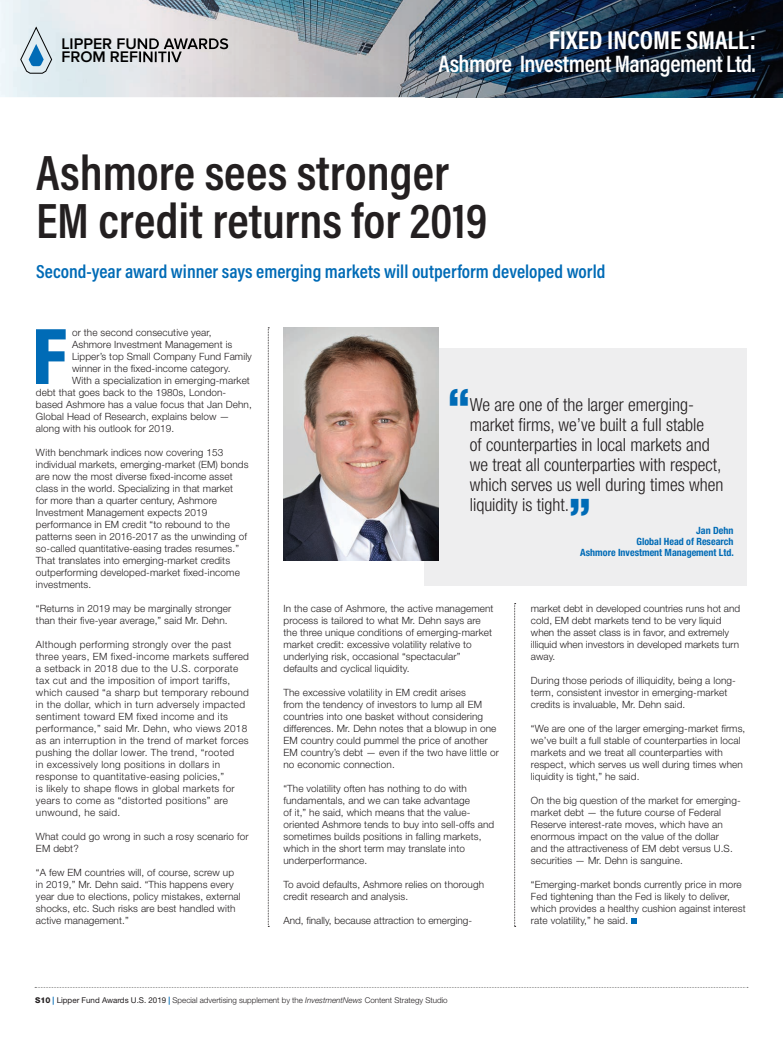
<style>
.page{position:relative;width:783px;height:1044px;background:#fff}
.page>*{position:absolute;margin:0;border:0;box-sizing:border-box;transform-origin:0 0}
.t1{font:900 81.1px "Acumin Pro Cond";color:#006bb6}
.t2{font:600 50px/48px "Acumin Pro Cond";color:#231f20}
.t3{font:900 condensed 45px "Helvetica Neue LT Std";color:#006bb6}
.t4{font:700 26px "Acumin Pro Cond";color:#fff}
.t5{font:600 24px "Acumin Pro Cond";letter-spacing:-.02em;color:#fff}
.t6{font:600 19px "Acumin Pro Cond";color:#006bb6}
.t7{font:300 condensed 18px/20px "Helvetica Neue LT Std";color:#231f20}
.t8{font:600 15.9px/13.1px "Proxima Nova";color:#000}
.t9{font:300 10px/12px "Helvetica Neue LT Std";letter-spacing:.01em;color:#231f20}
.t10{font:300 10px/12px "Helvetica Neue LT Std";letter-spacing:.03em;color:#231f20}
.t11{font:700 condensed 10px/11px "Helvetica Neue LT Std";color:#006bb6;text-align:right}
.t12{font:300 8px "Helvetica Neue LT Std";color:#231f20}
.s1{font-weight:800}
.s2{font-weight:700;color:#006bb6}
.s3{font-weight:400}
.s4{font-style:italic}
</style>
<div class="page">
<svg style="left:35px;top:987px;width:713px;height:1px"></svg>
<img style="left:0;top:0;width:140px;height:97px">
<img style="left:163px;top:97px;width:620px;height:1px">
<img style="left:63px;top:38px;width:77px;height:11px">
<img style="left:63px;top:51px;width:77px;height:11px">
<svg style="left:21px;top:27px;width:31px;height:47px"></svg>
<img style="left:140px;top:0;width:642px;height:97px">
<img style="left:140px;top:38px;width:88px;height:11px">
<img style="left:140px;top:51px;width:42px;height:11px">
<hr style="left:782px;top:0;width:1px;height:130px;background:#fff">
<svg style="left:631px;top:918px;width:6px;height:6px"></svg>
<svg style="left:268px;top:328px;width:1px;height:599px"></svg>
<svg style="left:514px;top:603px;width:2px;height:324px"></svg>
<div style="left:424px;top:348px;width:323px;height:238px;background:#eeeeef"></div>
<img style="left:283px;top:328px;width:156px;height:233px">
<h3 class="t8" style="left:61px;top:38px;width:169px">LIPPER FUND AWARDS<br>FROM REFINITIV</h3>
<h3 class="t4" style="left:549px;top:23px;width:209px">FIXED INCOME SMALL:</h3>
<h3 class="t5" style="left:439px;top:48px;width:319px">Ashmore Investment Management Ltd.</h3>
<h2 class="t2" style="left:36px;top:147px;width:453px">Ashmore sees stronger<br>EM credit returns for 2019</h2>
<h3 class="t6" style="left:36px;top:259px;width:571px">Second-year award winner says emerging markets will outperform developed world</h3>
<h1 class="t1" style="left:32px;top:303px;width:37px">F</h1>
<p class="t9" style="left:72px;top:326px;width:141px">or the second consecutive year,</p>
<p class="t9" style="left:72px;top:338px;width:162px">Ashmore Investment Management is</p>
<p class="t9" style="left:72px;top:350px;width:181px">Lipper’s top Small Company Fund Family</p>
<p class="t9" style="left:72px;top:362px;width:160px">winner in the fixed-income category.</p>
<p class="t9" style="left:72px;top:374px;width:179px">With a specialization in emerging-market</p>
<p class="t9" style="left:36px;top:386px;width:192px">debt that goes back to the 1980s, London-</p>
<p class="t9" style="left:36px;top:398px;width:217px">based Ashmore has a value focus that Jan Dehn,</p>
<p class="t9" style="left:36px;top:410px;width:195px">Global Head of Research, explains below —</p>
<p class="t9" style="left:36px;top:422px;width:140px">along with his outlook for 2019.</p>
<p class="t9" style="left:36px;top:446px;width:214px">With benchmark indices now covering 153 individual markets, emerging-market (EM) bonds are now the most diverse fixed-income asset class in the world. Specializing in that market<br>for more than a quarter century, Ashmore Investment Management expects 2019 performance in EM credit “to rebound to the patterns seen in 2016-2017 as the unwinding of so-called quantitative-easing trades resumes.” That translates into emerging-market credits outperforming developed-market fixed-income investments.</p>
<p class="t9" style="left:36px;top:602px;width:197px">“Returns in 2019 may be marginally stronger than their five-year average,” said Mr. Dehn.</p>
<p class="t10" style="left:36px;top:638px;width:215px">Although performing strongly over the past three years, EM fixed-income markets suffered a setback in 2018 due to the U.S. corporate tax cut and the imposition of import tariffs, which caused “a sharp but temporary rebound in the dollar, which in turn adversely impacted sentiment toward EM fixed income and its performance,” said Mr. Dehn, who views 2018 as an interruption in the trend of market forces pushing the dollar lower. The trend, “rooted<br>in excessively long positions in dollars in response to quantitative-easing policies,”<br>is likely to shape flows in global markets for years to come as “distorted positions” are unwound, he said.</p>
<p class="t9" style="left:36px;top:830px;width:214px">What could go wrong in such a rosy scenario for<br>EM debt?</p>
<p class="t9" style="left:36px;top:866px;width:206px">“A few EM countries will, of course, screw up in 2019,” Mr. Dehn said. “This happens every year due to elections, policy mistakes, external shocks, etc. Such risks are best handled with active management.”</p>
<h3 class="t3" style="left:448px;top:377px;width:23px">“</h3>
<h3 class="t7" style="left:470px;top:394px;width:255px">We are one of the larger emerging&shy;market rms, we’ve built a full stable<br>of counterparties in local markets and we treat all counterparties with respect, which serves us well during times when liquidity is tight.</h3>
<h3 class="t3" style="left:569px;top:487px;width:23px">”</h3>
<p class="t11" style="left:580px;top:525px;width:155px">Jan Dehn<br>Global Head of Research<br>Ashmore Investment Management Ltd.</p>
<p class="t9" style="left:283px;top:602px;width:212px">In the case of Ashmore, the active management process is tailored to what Mr. Dehn says are the three unique conditions of emerging-market market credit: excessive volatility relative to underlying risk, occasional “spectacular” defaults and cyclical liquidity.</p>
<p class="t9" style="left:283px;top:686px;width:217px">The excessive volatility in EM credit arises<br>from the tendency of investors to lump all EM countries into one basket without considering differences. Mr. Dehn notes that a blowup in one EM country could pummel the price of another EM country’s debt — even if the two have little or no economic connection.</p>
<p class="t9" style="left:283px;top:782px;width:212px">“The volatility often has nothing to do with fundamentals, and we can take advantage<br>of it,” he said, which means that the value&shy;oriented Ashmore tends to buy into sell-offs and sometimes builds positions in falling markets, which in the short term may translate into underperformance.</p>
<p class="t9" style="left:283px;top:878px;width:202px">To avoid defaults, Ashmore relies on thorough credit research and analysis.</p>
<p class="t9" style="left:283px;top:914px;width:190px">And, finally, because attraction to emerging-</p>
<p class="t9" style="left:531px;top:602px;width:211px">market debt in developed countries runs hot and cold, EM debt markets tend to be very liquid when the asset class is in favor, and extremely illiquid when investors in developed markets turn away.</p>
<p class="t9" style="left:531px;top:674px;width:206px">During those periods of illiquidity, being a long&shy;term, consistent investor in emerging-market credits is invaluable, Mr. Dehn said.</p>
<p class="t9" style="left:531px;top:722px;width:216px">“We are one of the larger emerging-market firms, we’ve built a full stable of counterparties in local markets and we treat all counterparties with respect, which serves us well during times when liquidity is tight,” he said.</p>
<p class="t9" style="left:531px;top:794px;width:211px">On the big question of the market for emerging&shy;market debt — the future course of Federal Reserve interest-rate moves, which have an enormous impact on the value of the dollar<br>and the attractiveness of EM debt versus U.S. securities — Mr. Dehn is sanguine.</p>
<p class="t9" style="left:531px;top:878px;width:216px">“Emerging-market bonds currently price in more Fed tightening than the Fed is likely to deliver, which provides a healthy cushion against interest rate volatility,” he said.</p>
<p class="t12" style="left:35px;top:996px;width:414px"><span class="s1">S10</span> <span class="s2">|</span> <span class="s3">Lipper Fund Awards U.S. 2019</span> <span class="s2">|</span> Special advertising supplement by the <span class="s4">InvestmentNews</span> Content Strategy Studio</p>
</div>
